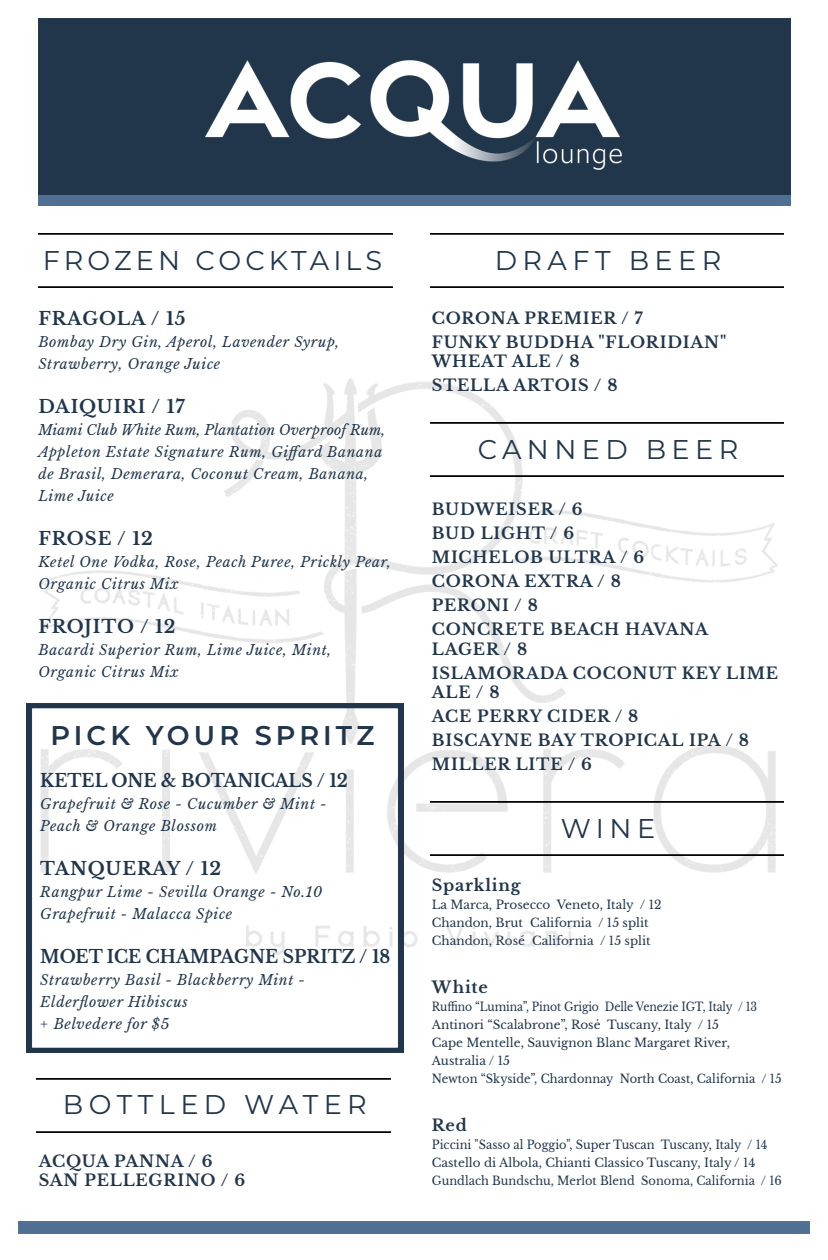
<style>
.page{position:relative;width:828px;height:1260px;background:#fff}
.page>*{position:absolute;margin:0;border:0;box-sizing:border-box;transform-origin:0 0}
.t1{font:27px "Montserrat";letter-spacing:.2em;color:#22364b}
.t2{font:27px "Montserrat";letter-spacing:.15em;color:#22364b}
.t3{font:600 27px "Montserrat";letter-spacing:.15em;color:#22364b}
.t4{font:700 18px "Libre Baskerville";color:#22364b;scale:.95 1}
.t5{font:700 18px "Libre Baskerville";letter-spacing:.05em;color:#22364b}
.t6{font:700 18px "Libre Baskerville";color:#22364b}
.t7{font:700 16px/24px "Libre Baskerville";letter-spacing:.05em;color:#22364b}
.t8{font:italic 14px/22px "Libre Baskerville";letter-spacing:.05em;color:#22364b}
.t9{font:12px/18px "Libre Baskerville";color:#22364b;scale:.9 1}
.t10{font:12px/18px "Libre Baskerville";color:#22364b;scale:.95 1}
.t11{font:12px/18px "Libre Baskerville";color:#22364b}
</style>
<div class="page">
<img style="left:40px;top:378px;width:737px;height:577px">
<img style="left:38px;top:18px;width:752px;height:187px">
<img style="left:205px;top:61px;width:417px;height:109px">
<div style="left:18px;top:1221px;width:792px;height:12px;background:#507093"></div>
<img style="left:37px;top:1079px;width:354px;height:54px">
<img style="left:430px;top:802px;width:354px;height:53px">
<img style="left:430px;top:423px;width:354px;height:54px">
<img style="left:430px;top:234px;width:354px;height:54px">
<img style="left:26px;top:704px;width:377px;height:349px">
<img style="left:38px;top:234px;width:354px;height:54px">
<h1 class="t2" style="left:43px;top:242px;width:341px">FROZEN COCKTAILS</h1>
<p class="t5" style="left:38px;top:308px;width:149px">FRAGOLA / 15</p>
<p class="t8" style="left:38px;top:331px;width:302px">Bombay Dry Gin, Aperol, Lavender Syrup,<br>Strawberry, Orange Juice</p>
<p class="t5" style="left:38px;top:396px;width:148px">DAIQUIRI / 17</p>
<p class="t8" style="left:38px;top:419px;width:348px">Miami Club White Rum, Plantation Overproof Rum, Appleton Estate Signature Rum, Giffard Banana de Brasil, Demerara, Coconut Cream, Banana, Lime Juice</p>
<p class="t6" style="left:38px;top:528px;width:116px">FROSE / 12</p>
<p class="t8" style="left:38px;top:551px;width:354px">Ketel One Vodka, Rose, Peach Puree, Prickly Pear,<br>Organic Citrus Mix</p>
<p class="t5" style="left:38px;top:616px;width:139px">FROJITO / 12</p>
<p class="t8" style="left:38px;top:639px;width:294px">Bacardi Superior Rum, Lime Juice, Mint,<br>Organic Citrus Mix</p>
<h1 class="t3" style="left:50px;top:716px;width:325px">PICK YOUR SPRITZ</h1>
<p class="t4" style="left:40px;top:770px;width:325px">KETEL ONE &amp; BOTANICALS / 12</p>
<p class="t8" style="left:40px;top:793px;width:288px">Grapefruit &amp; Rose - Cucumber &amp; Mint -<br>Peach &amp; Orange Blossom</p>
<p class="t5" style="left:40px;top:858px;width:182px">TANQUERAY / 12</p>
<p class="t8" style="left:40px;top:881px;width:283px">Rangpur Lime - Sevilla Orange - No.10<br>Grapefruit - Malacca Spice</p>
<p class="t4" style="left:40px;top:946px;width:370px">MOET ICE CHAMPAGNE SPRITZ / 18</p>
<p class="t8" style="left:40px;top:969px;width:266px">Strawberry Basil - Blackberry Mint -<br>Elderflower Hibiscus<br>+ Belvedere for $5</p>
<h1 class="t1" style="left:63px;top:1086px;width:305px">BOTTLED WATER</h1>
<p class="t7" style="left:39px;top:1152px;width:208px;line-height:19.2px">ACQUA PANNA / 6<br>SAN PELLEGRINO / 6</p>
<h1 class="t1" style="left:495px;top:241px;width:228px">DRAFT BEER</h1>
<p class="t7" style="left:432px;top:306px;width:296px">CORONA PREMIER / 7<br>FUNKY BUDDHA "FLORIDIAN"</p>
<p class="t7" style="left:432px;top:349px;width:187px">WHEAT ALE / 8<br>STELLA ARTOIS / 8</p>
<h1 class="t1" style="left:478px;top:431px;width:262px">CANNED BEER</h1>
<p class="t7" style="left:432px;top:498px;width:278px">BUDWEISER / 6<br>BUD LIGHT / 6<br>MICHELOB ULTRA / 6<br>CORONA EXTRA / 8<br>PERONI / 8<br>CONCRETE BEACH HAVANA</p>
<p class="t7" style="left:432px;top:637px;width:348px">LAGER / 8<br>ISLAMORADA COCONUT KEY LIME</p>
<p class="t7" style="left:432px;top:680px;width:319px">ALE / 8<br>ACE PERRY CIDER / 8<br>BISCAYNE BAY TROPICAL IPA / 8<br>MILLER LITE / 6</p>
<h1 class="t1" style="left:561px;top:810px;width:96px">WINE</h1>
<p class="t7" style="left:432px;top:873px;width:90px">Sparkling</p>
<p class="t11" style="left:432px;top:896px;width:231px">La Marca, Prosecco Veneto, Italy / 12<br>Chandon, Brut California / 15 split<br>Chandon, Rosé California / 15 split</p>
<p class="t7" style="left:432px;top:975px;width:57px">White</p>
<p class="t9" style="left:432px;top:998px;width:390px">Ruffino “Lumina”, Pinot Grigio Delle Venezie IGT, Italy / 13<br>Antinori “Scalabrone”, Rosė Tuscany, Italy / 15<br>Cape Mentelle, Sauvignon Blanc Margaret River, Australia / 15<br>Newton “Skyside”, Chardonnay North Coast, California / 15</p>
<p class="t7" style="left:432px;top:1113px;width:37px">Red</p>
<p class="t10" style="left:432px;top:1136px;width:370px">Piccini "Sasso al Poggio", Super Tuscan Tuscany, Italy / 14<br>Castello di Albola, Chianti Classico Tuscany, Italy / 14<br>Gundlach Bundschu, Merlot Blend Sonoma, California / 16</p>
</div>
